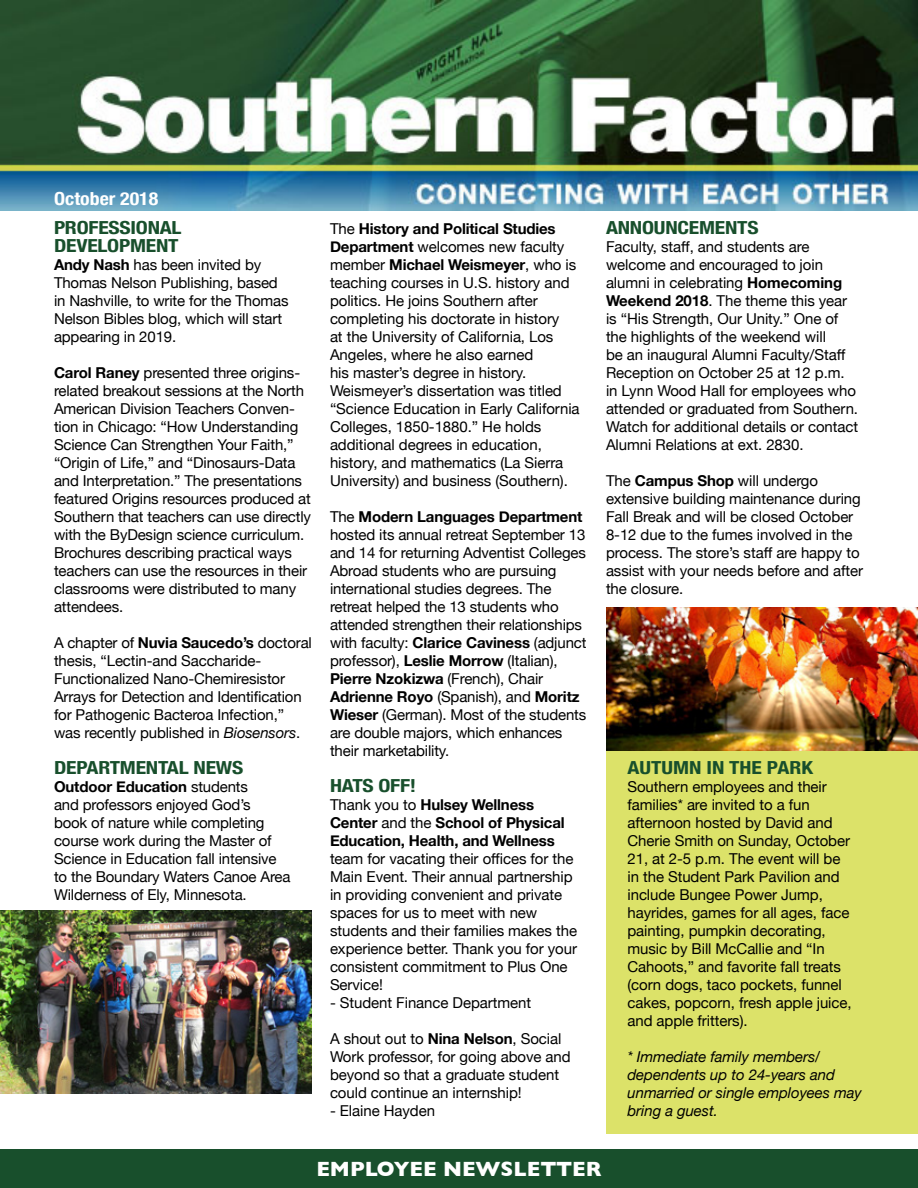
<style>
.page{position:relative;width:918px;height:1188px;background:#fff}
.page>*{position:absolute;margin:0;border:0;box-sizing:border-box;transform-origin:0 0}
.t1{font:700 21px "Gill Sans";color:#fff}
.t2{font:700 condensed 18px/18px "Helvetica Neue";letter-spacing:-.01em;color:#184f2c;scale:1.2 1}
.t3{font:700 condensed 18px "Helvetica Neue";color:#fff;scale:1.1 1}
.t4{font:15px/18px "Helvetica Neue";letter-spacing:-.005em;color:#000}
.t5{font:italic 15px/18px "Helvetica Neue";letter-spacing:-.005em;color:#000}
.t6{font:700 15px/18px "Helvetica Neue";letter-spacing:-.01em;color:#000}
.s1{font-weight:700}
.s2{font-style:italic}
.s3{font-weight:400}
</style>
<div class="page">
<div style="left:0;top:1149px;width:918px;height:39px;background:#184f2c"></div>
<img style="left:0;top:0;width:918px;height:210px">
<img style="left:0;top:910px;width:312px;height:183px">
<div style="left:606px;top:732px;width:312px;height:402px;background:#dce269"></div>
<img style="left:606px;top:608px;width:312px;height:143px">
<p class="t3" style="left:54px;top:184px;width:96px">October 2018</p>
<p class="t2" style="left:54px;top:217px;width:108px">PROFESSIONAL<br>DEVELOPMENT</p>
<p class="t4" style="left:54px;top:257px;width:236px"><span class="s1">Andy Nash</span> has been invited by<br>Thomas Nelson Publishing, based in Nashville, to write for the Thomas<br>Nelson Bibles blog, which will start appearing in 2019.</p>
<p class="t4" style="left:54px;top:365px;width:259px"><span class="s1">Carol Raney</span> presented three origins&shy;related breakout sessions at the North American Division Teachers Conven&shy;tion in Chicago: “How Understanding Science Can Strengthen Your Faith,” “Origin of Life,” and “Dinosaurs-Data and Interpretation.” The presentations featured Origins resources produced at Southern that teachers can use directly with the ByDesign science curriculum.<br>Brochures describing practical ways teachers can use the resources in their classrooms were distributed to many attendees.</p>
<p class="t4" style="left:54px;top:635px;width:259px">A chapter of <span class="s1">Nuvia Saucedo’s</span> doctoral thesis, “Lectin-and Saccharide-Functionalized Nano-Chemiresistor Arrays for Detection and Identification for Pathogenic Bacteroa Infection,” was recently published in <span class="s2">Biosensors</span>.</p>
<p class="t2" style="left:54px;top:757px;width:159px">DEPARTMENTAL NEWS</p>
<p class="t4" style="left:54px;top:779px;width:238px"><span class="s1">Outdoor Education</span> students<br>and professors enjoyed God’s<br>book of nature while completing course work during the Master of<br>Science in Education fall intensive to the Boundary Waters Canoe Area<br>Wilderness of Ely, Minnesota.</p>
<p class="t4" style="left:330px;top:221px;width:251px">The <span class="s1">History and Political Studies Department</span> welcomes new faculty member <span class="s1">Michael Weismeyer</span>, who is teaching courses in U.S. history and politics. He joins Southern after completing his doctorate in history<br>at the University of California, Los Angeles, where he also earned<br>his master’s degree in history.<br>Weismeyer’s dissertation was titled “Science Education in Early California Colleges, 1850-1880.” He holds additional degrees in education, history, and mathematics (La Sierra University) and business (Southern).</p>
<p class="t4" style="left:330px;top:509px;width:258px">The <span class="s1">Modern Languages Department </span>hosted its annual retreat September 13 and 14 for returning Adventist Colleges Abroad students who are pursuing international studies degrees. The retreat helped the 13 students who attended strengthen their relationships with faculty: <span class="s1">Clarice Caviness</span> (adjunct professor), <span class="s1">Leslie Morrow</span> (Italian), <span class="s1">Pierre Nzokizwa</span> (French), Chair <span class="s1">Adrienne Royo</span> (Spanish), and <span class="s1">Moritz Wieser</span> (German). Most of the students are double majors, which enhances their marketability.</p>
<p class="t2" style="left:330px;top:775px;width:73px">HATS OFF!</p>
<p class="t6" style="left:330px;top:796px;width:236px"><span class="s3">Thank you to</span> Hulsey Wellness<br>Center <span class="s3">and the</span> School of Physical<br>Education, Health, and Wellness</p>
<p class="t4" style="left:330px;top:851px;width:249px">team for vacating their offices for the<br>Main Event. Their annual partnership in providing convenient and private spaces for us to meet with new students and their families makes the experience better. Thank you for your consistent commitment to Plus One<br>Service!</p>
<p class="t4" style="left:330px;top:995px;width:203px">- Student Finance Department</p>
<p class="t4" style="left:330px;top:1031px;width:242px">A shout out to <span class="s1">Nina Nelson</span>, Social Work professor, for going above and beyond so that a graduate student could continue an internship!</p>
<p class="t4" style="left:330px;top:1103px;width:107px">- Elaine Hayden</p>
<p class="t2" style="left:606px;top:217px;width:129px">ANNOUNCEMENTS</p>
<p class="t4" style="left:606px;top:239px;width:254px">Faculty, staff, and students are welcome and encouraged to join alumni in celebrating <span class="s1">Homecoming Weekend 2018</span>. The theme this year is “His Strength, Our Unity.” One of the highlights of the weekend will<br>be an inaugural Alumni Faculty/Staff Reception on October 25 at 12 p.m. in Lynn Wood Hall for employees who attended or graduated from Southern.<br>Watch for additional details or contact Alumni Relations at ext. 2830.</p>
<p class="t4" style="left:606px;top:473px;width:259px">The <span class="s1">Campus Shop</span> will undergo extensive building maintenance during Fall Break and will be closed October 8-12 due to the fumes involved in the process. The store’s staff are happy to assist with your needs before and after the closure.</p>
<p class="t2" style="left:627px;top:757px;width:156px">AUTUMN IN THE PARK</p>
<p class="t4" style="left:627px;top:779px;width:226px">Southern employees and their families* are invited to a fun afternoon hosted by David and<br>Cherie Smith on Sunday, October<br>21, at 2-5 p.m. The event will be in the Student Park Pavilion and include Bungee Power Jump, hayrides, games for all ages, face painting, pumpkin decorating, music by Bill McCallie and “In<br>Cahoots,” and favorite fall treats (corn dogs, taco pockets, funnel cakes, popcorn, fresh apple juice, and apple fritters).</p>
<p class="t5" style="left:627px;top:1049px;width:236px">* Immediate family members/ dependents up to 24-years and unmarried or single employees may bring a guest.</p>
<h1 class="t1" style="left:316px;top:1152px;width:287px">EMPLOYEE NEWSLETTER</h1>
</div>
